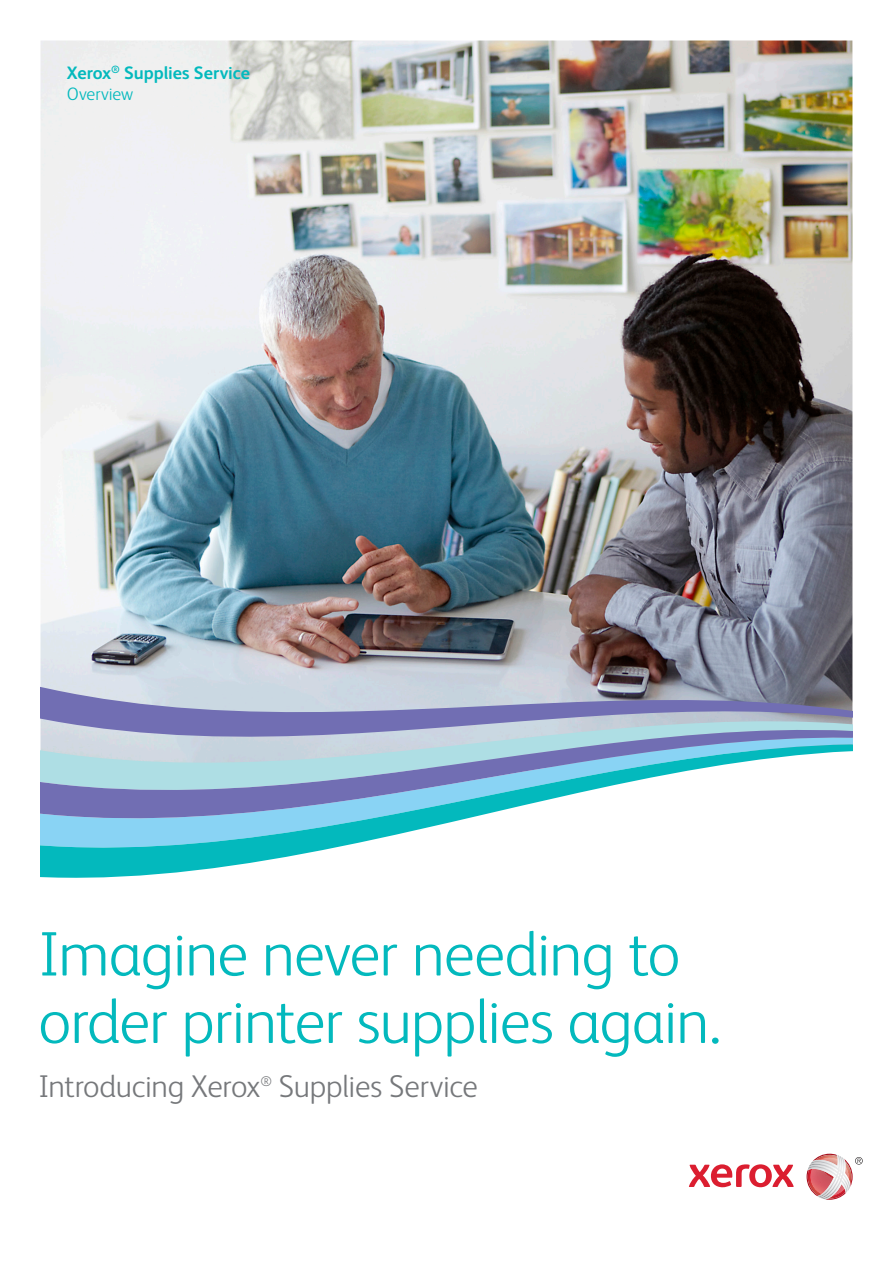
<style>
.page{position:relative;width:893px;height:1263px;background:#fff}
.page>*{position:absolute;margin:0;border:0;box-sizing:border-box;transform-origin:0 0}
.t1{font:300 63px/67.5px "Xerox Sans";letter-spacing:-.015em;color:#03b9bd}
.t2{font:300 31.5px "Xerox Sans";letter-spacing:-.005em;color:#76787b}
.t3{font:700 18px/21px "Xerox Sans";letter-spacing:-.005em;color:#03b9bd}
.t4{font:300 13.95px "Xerox Sans";color:#76787b}
.s1{font-weight:300}
</style>
<div class="page">
<img style="left:40px;top:40px;width:812px;height:591px">
<img style="left:40px;top:631px;width:812px;height:10px">
<svg style="left:40px;top:641px;width:812px;height:237px"></svg>
<svg style="left:689px;top:1164px;width:105px;height:23px"></svg>
<svg style="left:807px;top:1154px;width:56px;height:46px"></svg>
<p class="t3" style="left:67px;top:62px;width:185px">Xerox<sup>®</sup> Supplies Service<br><span class="s1">Overview</span></p>
<p class="t1" style="left:38px;top:917px;width:684px">Imagine never needing to order printer supplies again.</p>
<p class="t2" style="left:38px;top:1065px;width:224px">Introducing Xerox</p>
<p class="t4" style="left:260px;top:1072px;width:13px">®</p>
<p class="t2" style="left:279px;top:1065px;width:200px">Supplies Service</p>
</div>
